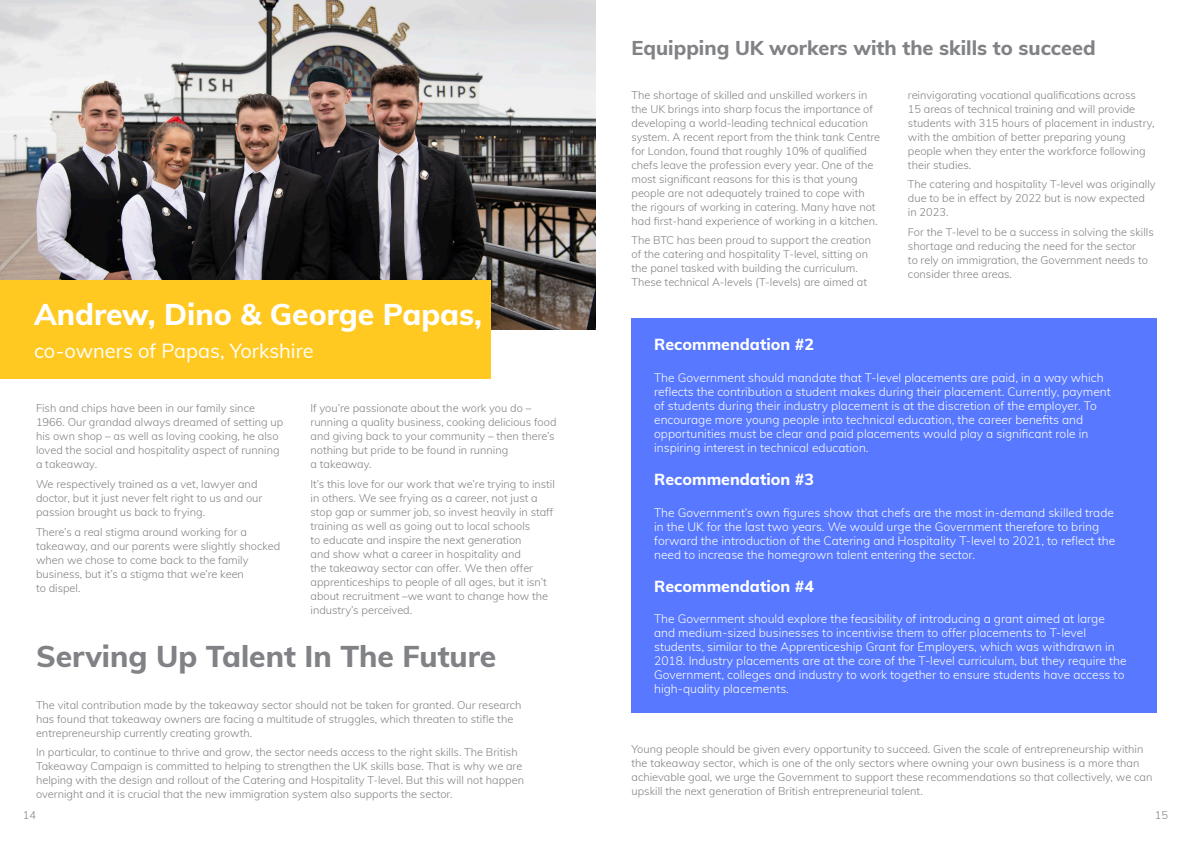
<style>
.page{position:relative;width:1191px;height:842px;background:#fff}
.page>*{position:absolute;margin:0;border:0;box-sizing:border-box;transform-origin:0 0}
.Headline{font:800 30px "Muli";color:#808285}
.Headline-2{font:800 30px "Muli";color:#fff}
.t1{font:800 20px "Muli";color:#808285}
.t2{font:20px "Muli";color:#fff}
.t3{font:800 16px "Muli";color:#fff}
.t4{font:300 12px/14px "Muli";color:#fff}
.t5{font:300 11px/14px "Muli";color:#808285}
</style>
<div class="page">
<div style="left:631px;top:319px;width:525px;height:394px;background:#5778ff"></div>
<img style="left:0;top:0;width:595px;height:329px">
<div style="left:0;top:280px;width:490px;height:98px;background:#ffc921"></div>
<p class="Headline-2" style="left:34px;top:292px;width:449px">Andrew, Dino &amp; George Papas,</p>
<p class="t2" style="left:34px;top:336px;width:281px">co-owners of Papas, Yorkshire</p>
<p class="t5" style="left:36px;top:401px;width:249px">Fish and chips have been in our family since 1966. Our grandad always dreamed of setting up his own shop – as well as loving cooking, he also loved the social and hospitality aspect of running a takeaway.</p>
<p class="t5" style="left:36px;top:477px;width:228px">We respectively trained as a vet, lawyer and doctor, but it just never felt right to us and our passion brought us back to frying.</p>
<p class="t5" style="left:36px;top:524px;width:246px">There’s a real stigma around working for a takeaway, and our parents were slightly shocked when we chose to come back to the family business, but it’s a stigma that we’re keen<br>to dispel.</p>
<p class="t5" style="left:310px;top:401px;width:247px">If you’re passionate about the work you do – running a quality business, cooking delicious food and giving back to your community – then there’s nothing but pride to be found in running<br>a takeaway.</p>
<p class="t5" style="left:310px;top:477px;width:246px">It’s this love for our work that we’re trying to instil in others. We see frying as a career, not just a stop gap or summer job, so invest heavily in staff training as well as going out to local schools<br>to educate and inspire the next generation<br>and show what a career in hospitality and<br>the takeaway sector can offer. We then offer apprenticeships to people of all ages, but it isn’t about recruitment –we want to change how the industry’s perceived.</p>
<p class="Headline" style="left:36px;top:635px;width:462px">Serving Up Talent In The Future</p>
<p class="t5" style="left:36px;top:697px;width:487px">The vital contribution made by the takeaway sector should not be taken for granted. Our research has found that takeaway owners are facing a multitude of struggles, which threaten to stifle the entrepreneurship currently creating growth.</p>
<p class="t5" style="left:36px;top:745px;width:489px">In particular, to continue to thrive and grow, the sector needs access to the right skills. The British Takeaway Campaign is committed to helping to strengthen the UK skills base. That is why we are helping with the design and rollout of the Catering and Hospitality T-level. But this will not happen overnight and it is crucial that the new immigration system also supports the sector.</p>
<p class="t1" style="left:631px;top:33px;width:466px">Equipping UK workers with the skills to succeed</p>
<p class="t5" style="left:631px;top:87px;width:250px">The shortage of skilled and unskilled workers in the UK brings into sharp focus the importance of developing a world-leading technical education system. A recent report from the think tank Centre for London, found that roughly 10% of qualified chefs leave the profession every year. One of the most significant reasons for this is that young people are not adequately trained to cope with the rigours of working in catering. Many have not had first-hand experience of working in a kitchen.</p>
<p class="t5" style="left:631px;top:233px;width:241px">The BTC has been proud to support the creation of the catering and hospitality T-level, sitting on the panel tasked with building the curriculum.<br>These technical A-levels (T-levels) are aimed at</p>
<p class="t5" style="left:908px;top:87px;width:248px">reinvigorating vocational qualifications across<br>15 areas of technical training and will provide students with 315 hours of placement in industry, with the ambition of better preparing young people when they enter the workforce following their studies.</p>
<p class="t5" style="left:908px;top:177px;width:249px">The catering and hospitality T-level was originally due to be in effect by 2022 but is now expected in 2023.</p>
<p class="t5" style="left:908px;top:224px;width:247px">For the T-level to be a success in solving the skills shortage and reducing the need for the sector<br>to rely on immigration, the Government needs to consider three areas.</p>
<p class="t3" style="left:654px;top:332px;width:161px">Recommendation #2</p>
<p class="t4" style="left:654px;top:370px;width:458px">The Government should mandate that T-level placements are paid, in a way which reflects the contribution a student makes during their placement. Currently, payment of students during their industry placement is at the discretion of the employer. To encourage more young people into technical education, the career benefits and opportunities must be clear and paid placements would play a significant role in inspiring interest in technical education.</p>
<p class="t3" style="left:654px;top:468px;width:161px">Recommendation #3</p>
<p class="t4" style="left:654px;top:505px;width:462px">The Government’s own figures show that chefs are the most in-demand skilled trade in the UK for the last two years. We would urge the Government therefore to bring forward the introduction of the Catering and Hospitality T-level to 2021, to reflect the need to increase the homegrown talent entering the sector.</p>
<p class="t3" style="left:654px;top:574px;width:161px">Recommendation #4</p>
<p class="t4" style="left:654px;top:611px;width:474px">The Government should explore the feasibility of introducing a grant aimed at large and medium-sized businesses to incentivise them to offer placements to T-level students, similar to the Apprenticeship Grant for Employers, which was withdrawn in 2018. Industry placements are at the core of the T-level curriculum, but they require the Government, colleges and industry to work together to ensure students have access to high-quality placements.</p>
<p class="t5" style="left:631px;top:742px;width:522px">Young people should be given every opportunity to succeed. Given the scale of entrepreneurship within the takeaway sector, which is one of the only sectors where owning your own business is a more than achievable goal, we urge the Government to support these recommendations so that collectively, we can upskill the next generation of British entrepreneurial talent.</p>
<p class="t5" style="left:23px;top:808px;width:15px">14</p>
<p class="t5" style="left:1155px;top:808px;width:15px">15</p>
</div>
